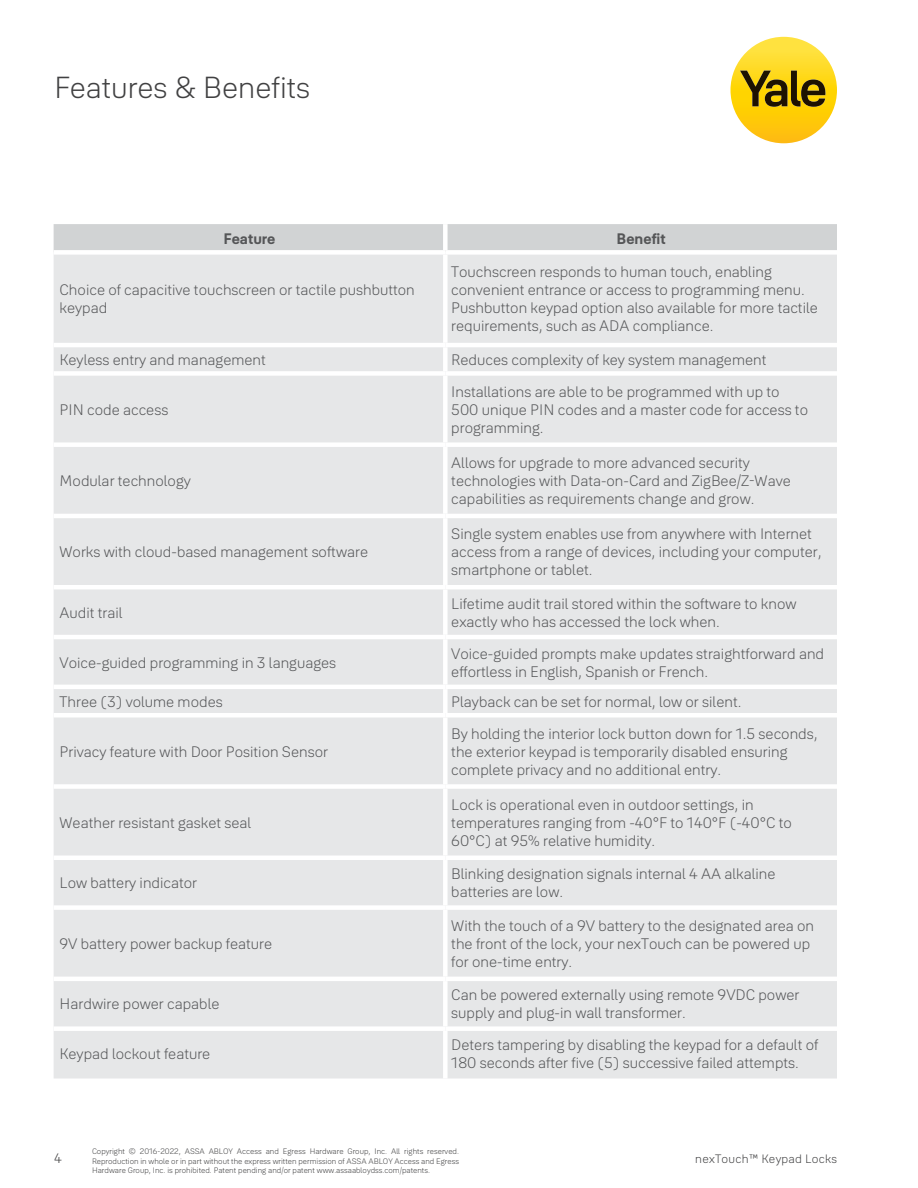
<style>
.page{position:relative;width:918px;height:1188px;background:#fff}
.page>*{position:absolute;margin:0;border:0;box-sizing:border-box;transform-origin:0 0}
.t1{font:300 30px "Yale Solis App";color:#414142}
.t2{font:300 15px/18px "Yale Solis App";color:#555658}
.t3{font:700 15px "Yale Solis App";color:#555658}
.t4{font:300 13.5px "Yale Solis App";color:#414142}
.t5{font:300 12px "A5 A+YIZSJQ+Yale Solis App";letter-spacing:.02em;color:#414142}
.t6{font:300 7.8px/9.4px "A60+YIZSJQ+Yale Solis App";color:#414142;text-align:justify}
</style>
<div class="page">
<svg style="left:730px;top:37px;width:107px;height:106px"></svg>
<div style="left:54px;top:224px;width:783px;height:26px;background:#d1d3d4"></div>
<div style="left:54px;top:255px;width:783px;height:823px;background:#e6e7e8"></div>
<div style="left:443px;top:224px;width:5px;height:26px;background:#fff"></div>
<div style="left:443px;top:255px;width:5px;height:88px;background:#fff"></div>
<hr style="left:54px;top:343px;width:391px;height:4px;background:#fff">
<hr style="left:445px;top:343px;width:392px;height:4px;background:#fff">
<div style="left:443px;top:347px;width:5px;height:24px;background:#fff"></div>
<div style="left:54px;top:371px;width:391px;height:5px;background:#fff"></div>
<div style="left:445px;top:371px;width:392px;height:5px;background:#fff"></div>
<div style="left:443px;top:376px;width:5px;height:66px;background:#fff"></div>
<div style="left:54px;top:442px;width:391px;height:5px;background:#fff"></div>
<div style="left:445px;top:442px;width:392px;height:5px;background:#fff"></div>
<div style="left:443px;top:447px;width:5px;height:67px;background:#fff"></div>
<hr style="left:54px;top:514px;width:391px;height:4px;background:#fff">
<hr style="left:445px;top:514px;width:392px;height:4px;background:#fff">
<div style="left:443px;top:518px;width:5px;height:67px;background:#fff"></div>
<hr style="left:54px;top:585px;width:391px;height:4px;background:#fff">
<hr style="left:445px;top:585px;width:392px;height:4px;background:#fff">
<div style="left:443px;top:589px;width:5px;height:46px;background:#fff"></div>
<hr style="left:54px;top:635px;width:391px;height:4px;background:#fff">
<hr style="left:445px;top:635px;width:392px;height:4px;background:#fff">
<div style="left:443px;top:639px;width:5px;height:46px;background:#fff"></div>
<hr style="left:54px;top:685px;width:391px;height:4px;background:#fff">
<hr style="left:445px;top:685px;width:392px;height:4px;background:#fff">
<div style="left:443px;top:689px;width:5px;height:24px;background:#fff"></div>
<div style="left:54px;top:713px;width:391px;height:5px;background:#fff"></div>
<div style="left:445px;top:713px;width:392px;height:5px;background:#fff"></div>
<div style="left:443px;top:718px;width:5px;height:66px;background:#fff"></div>
<div style="left:54px;top:784px;width:391px;height:5px;background:#fff"></div>
<div style="left:445px;top:784px;width:392px;height:5px;background:#fff"></div>
<div style="left:443px;top:789px;width:5px;height:67px;background:#fff"></div>
<hr style="left:54px;top:856px;width:391px;height:4px;background:#fff">
<hr style="left:445px;top:856px;width:392px;height:4px;background:#fff">
<div style="left:443px;top:860px;width:5px;height:45px;background:#fff"></div>
<div style="left:54px;top:905px;width:391px;height:5px;background:#fff"></div>
<div style="left:445px;top:905px;width:392px;height:5px;background:#fff"></div>
<div style="left:443px;top:910px;width:5px;height:67px;background:#fff"></div>
<hr style="left:54px;top:977px;width:391px;height:4px;background:#fff">
<hr style="left:445px;top:977px;width:392px;height:4px;background:#fff">
<div style="left:443px;top:981px;width:5px;height:45px;background:#fff"></div>
<div style="left:54px;top:1026px;width:391px;height:5px;background:#fff"></div>
<div style="left:445px;top:1026px;width:392px;height:5px;background:#fff"></div>
<div style="left:443px;top:1031px;width:5px;height:47px;background:#fff"></div>
<h1 class="t1" style="left:54px;top:70px;width:258px">Features &amp; Benefits</h1>
<p class="t3" style="left:223px;top:230px;width:54px">Feature</p>
<p class="t3" style="left:617px;top:230px;width:50px">Benefit</p>
<p class="t2" style="left:60px;top:281px;width:357px">Choice of capacitive touchscreen or tactile pushbutton keypad</p>
<p class="t2" style="left:451px;top:263px;width:368px">Touchscreen responds to human touch, enabling convenient entrance or access to programming menu.<br>Pushbutton keypad option also available for more tactile requirements, such as ADA compliance.</p>
<p class="t2" style="left:60px;top:350px;width:208px">Keyless entry and management</p>
<p class="t2" style="left:451px;top:350px;width:317px">Reduces complexity of key system management</p>
<p class="t2" style="left:60px;top:400px;width:110px">PIN code access</p>
<p class="t2" style="left:451px;top:382px;width:358px">Installations are able to be programmed with up to<br>500 unique PIN codes and a master code for access to programming.</p>
<p class="t2" style="left:60px;top:472px;width:133px">Modular technology</p>
<p class="t2" style="left:60px;top:543px;width:310px">Works with cloud-based management software</p>
<p class="t2" style="left:451px;top:454px;width:341px">Allows for upgrade to more advanced security technologies with Data-on-Card and ZigBee/Z-Wave capabilities as requirements change and grow.</p>
<p class="t2" style="left:451px;top:525px;width:372px">Single system enables use from anywhere with Internet access from a range of devices, including your computer, smartphone or tablet.</p>
<p class="t2" style="left:60px;top:603px;width:65px">Audit trail</p>
<p class="t2" style="left:451px;top:594px;width:347px">Lifetime audit trail stored within the software to know exactly who has accessed the lock when.</p>
<p class="t2" style="left:60px;top:653px;width:278px">Voice-guided programming in 3 languages</p>
<p class="t2" style="left:451px;top:644px;width:374px">Voice-guided prompts make updates straightforward and effortless in English, Spanish or French.</p>
<p class="t2" style="left:60px;top:692px;width:165px">Three (3) volume modes</p>
<p class="t2" style="left:451px;top:692px;width:292px">Playback can be set for normal, low or silent.</p>
<p class="t2" style="left:60px;top:742px;width:270px">Privacy feature with Door Position Sensor</p>
<p class="t2" style="left:451px;top:724px;width:368px">By holding the interior lock button down for 1.5 seconds, the exterior keypad is temporarily disabled ensuring complete privacy and no additional entry.</p>
<p class="t2" style="left:60px;top:813px;width:193px">Weather resistant gasket seal</p>
<p class="t2" style="left:451px;top:795px;width:342px">Lock is operational even in outdoor settings, in temperatures ranging from -40°F to 140°F (-40°C to<br>60°C) at 95% relative humidity.</p>
<p class="t2" style="left:60px;top:874px;width:139px">Low battery indicator</p>
<p class="t2" style="left:451px;top:865px;width:326px">Blinking designation signals internal 4 AA alkaline batteries are low.</p>
<p class="t2" style="left:60px;top:934px;width:214px">9V battery power backup feature</p>
<p class="t2" style="left:451px;top:916px;width:364px">With the touch of a 9V battery to the designated area on the front of the lock, your nexTouch can be powered up for one-time entry.</p>
<p class="t2" style="left:60px;top:995px;width:161px">Hardwire power capable</p>
<p class="t2" style="left:451px;top:986px;width:350px">Can be powered externally using remote 9VDC power supply and plug-in wall transformer.</p>
<p class="t2" style="left:60px;top:1045px;width:152px">Keypad lockout feature</p>
<p class="t2" style="left:451px;top:1036px;width:369px">Deters tampering by disabling the keypad for a default of<br>180 seconds after five (5) successive failed attempts.</p>
<p class="t6" style="left:92px;top:1147px;width:368px">Copyright © 2016-2022, ASSA ABLOY Access and Egress Hardware Group, Inc. All rights reserved.<br>Reproduction in whole or in part without the express written permission of ASSA ABLOY Access and Egress Hardware Group, Inc. is prohibited. Patent pending and/or patent www.assaabloydss.com/patents.</p>
<p class="t4" style="left:54px;top:1151px;width:9px">4</p>
<p class="t5" style="left:695px;top:1152px;width:143px">nexTouch™ Keypad Locks</p>
</div>
